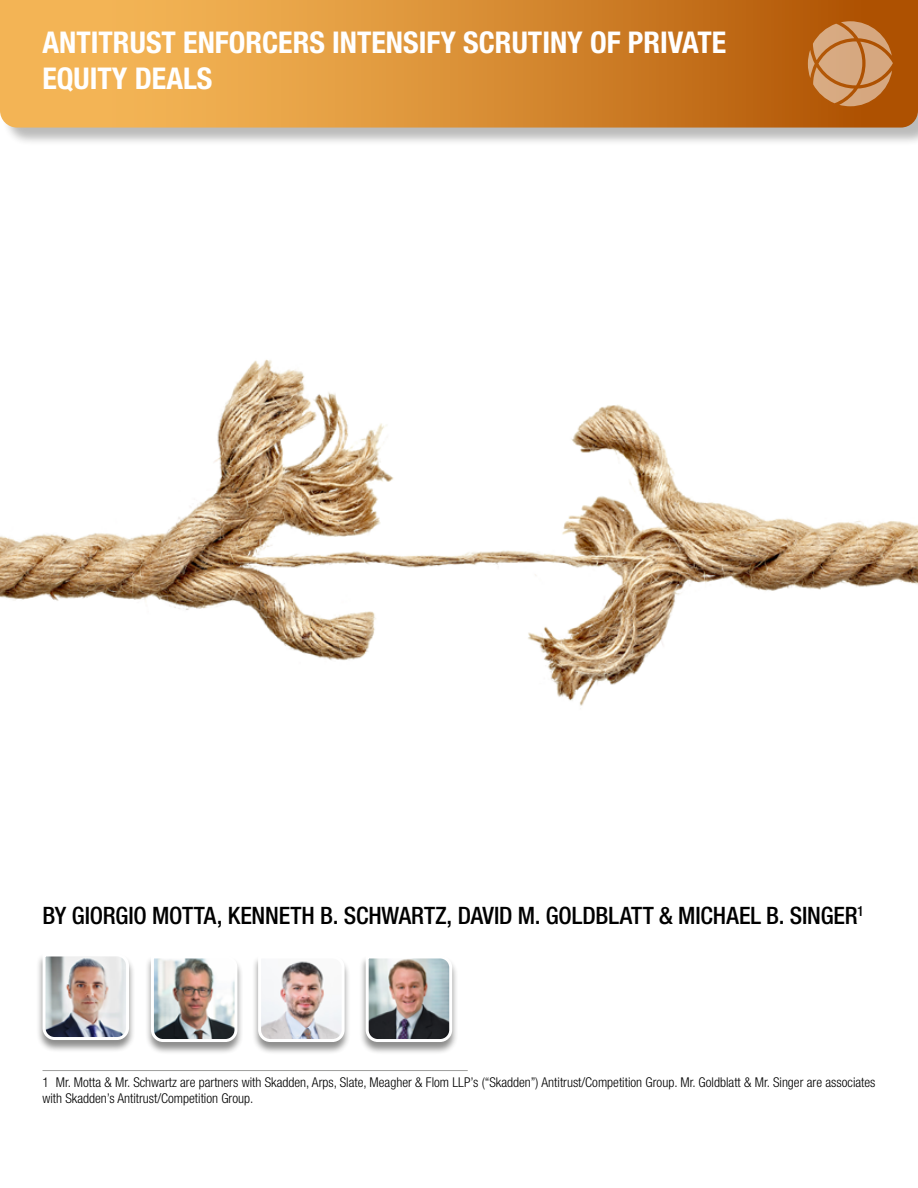
<style>
.page{position:relative;width:918px;height:1188px;background:#fff}
.page>*{position:absolute;margin:0;border:0;box-sizing:border-box;transform-origin:0 0}
.t1{font:700 condensed 30px/36px "Helvetica Neue LT Std";color:#fff}
.t2{font:500 condensed 24px "Helvetica Neue LT Std";letter-spacing:-.005em;color:#000}
.t3{font:300 condensed 13.5px/16.2px "Helvetica Neue LT Std";color:#000}
</style>
<div class="page">
<img style="left:0;top:359px;width:918px;height:347px">
<div style="left:36px;top:954px;width:99px;height:99px;background:#1d1d1b;opacity:.5"></div>
<img style="left:41px;top:954px;width:90px;height:88px">
<hr style="left:43px;top:1070px;width:425px;height:1px;background:#9d9d9c">
<div style="left:144px;top:956px;width:99px;height:99px;background:#1d1d1b;opacity:.5"></div>
<img style="left:149px;top:956px;width:90px;height:88px">
<div style="left:252px;top:956px;width:99px;height:99px;background:#1d1d1b;opacity:.5"></div>
<img style="left:257px;top:956px;width:89px;height:88px">
<div style="left:359px;top:956px;width:99px;height:99px;background:#1d1d1b;opacity:.5"></div>
<img style="left:364px;top:956px;width:90px;height:88px">
<div style="left:3px;top:0;width:915px;height:146px;background:#1d1d1b;opacity:.3"></div>
<svg style="left:0;top:0;width:918px;height:128px;background:#d98f36"></svg>
<svg style="left:808px;top:21px;width:85px;height:85px;background:#c98a53"></svg>
<h1 class="t1" style="left:43px;top:24px;width:685px">ANTITRUST ENFORCERS INTENSIFY SCRUTINY OF PRIVATE<br>EQUITY DEALS</h1>
<h2 class="t2" style="left:43px;top:901px;width:823px">BY GIORGIO MOTTA, KENNETH B. SCHWARTZ, DAVID M. GOLDBLATT &amp; MICHAEL B. SINGER<sup>1</sup></h2>
<p class="t3" style="left:43px;top:1074px;width:835px">1 Mr. Motta &amp; Mr. Schwartz are partners with Skadden, Arps, Slate, Meagher &amp; Flom LLP’s (“Skadden”) Antitrust/Competition Group. Mr. Goldblatt &amp; Mr. Singer are associates with Skadden’s Antitrust/Competition Group.</p>
</div>
